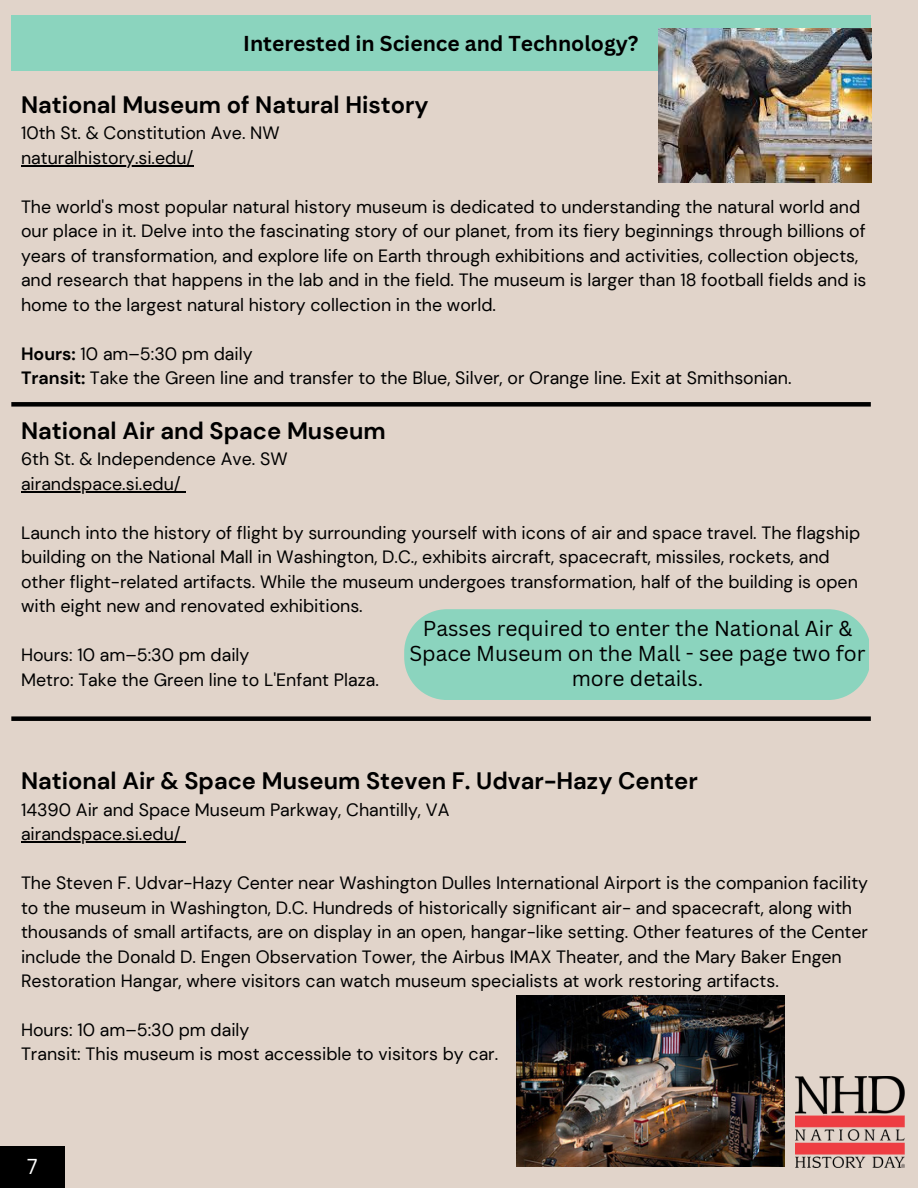
<style>
.page{position:relative;width:918px;height:1188px;background:#e1d4ca}
.page>*{position:absolute;margin:0;border:0;box-sizing:border-box;transform-origin:0 0}
.t1{font:700 23.7px "DM Sans";color:#000}
.t2{font:21px/24.8px "Canva Sans";color:#000;text-align:center}
.t3{font:700 21px "Canva Sans";color:#000}
.t4{font:21px "Canva Sans";color:#fff}
.t5{font:17.85px/24.5px "DM Sans";color:#000}
.s1{font-weight:700}
</style>
<div class="page">
<img style="left:796px;top:1076px;width:109px;height:91px">
<div style="left:11px;top:15px;width:860px;height:56px;background:#8bd4be"></div>
<hr style="left:21px;top:165px;width:173px;height:1px;background:#000">
<hr style="left:21px;top:491px;width:160px;height:1px;background:#000">
<hr style="left:21px;top:841px;width:160px;height:1px;background:#000">
<div style="left:404px;top:609px;width:465px;height:91px;background:#8bd4be"></div>
<div style="left:11px;top:402px;width:860px;height:5px;background:#000"></div>
<div style="left:11px;top:716px;width:860px;height:5px;background:#000"></div>
<div style="left:0;top:1147px;width:65px;height:41px;background:#000"></div>
<img style="left:659px;top:29px;width:212px;height:154px">
<img style="left:516px;top:996px;width:268px;height:171px">
<p class="t3" style="left:243px;top:28px;width:397px">Interested in Science and Technology?</p>
<h1 class="t1" style="left:21px;top:89px;width:409px">National Museum of Natural History</h1>
<p class="t5" style="left:21px;top:121px;width:260px">10th St. &amp; Constitution Ave. NW naturalhistory.si.edu/</p>
<p class="t5" style="left:21px;top:195px;width:847px">The world's most popular natural history museum is dedicated to understanding the natural world and our place in it. Delve into the fascinating story of our planet, from its fiery beginnings through billions of years of transformation, and explore life on Earth through exhibitions and activities, collection objects, and research that happens in the lab and in the field. The museum is larger than 18 football fields and is home to the largest natural history collection in the world.</p>
<p class="t5" style="left:21px;top:341px;width:772px"><span class="s1">Hours:</span> 10 am–5:30 pm daily<br><span class="s1">Transit:</span> Take the Green line and transfer to the Blue, Silver, or Orange line. Exit at Smithsonian.</p>
<h1 class="t1" style="left:21px;top:415px;width:366px">National Air and Space Museum</h1>
<p class="t5" style="left:21px;top:447px;width:268px">6th St. &amp; Independence Ave. SW airandspace.si.edu/</p>
<p class="t5" style="left:21px;top:520px;width:841px">Launch into the history of flight by surrounding yourself with icons of air and space travel. The flagship building on the National Mall in Washington, D.C., exhibits aircraft, spacecraft, missiles, rockets, and other flight-related artifacts. While the museum undergoes transformation, half of the building is open with eight new and renovated exhibitions.</p>
<p class="t5" style="left:21px;top:643px;width:359px">Hours: 10 am–5:30 pm daily<br>Metro: Take the Green line to L'Enfant Plaza.</p>
<p class="t2" style="left:409px;top:616px;width:458px">Passes required to enter the National Air &amp;<br>Space Museum on the Mall - see page two for more details.</p>
<h1 class="t1" style="left:21px;top:766px;width:678px">National Air &amp; Space Museum Steven F. Udvar-Hazy Center</h1>
<p class="t5" style="left:21px;top:797px;width:430px">14390 Air and Space Museum Parkway, Chantilly, VA airandspace.si.edu/</p>
<p class="t5" style="left:21px;top:871px;width:849px">The Steven F. Udvar-Hazy Center near Washington Dulles International Airport is the companion facility to the museum in Washington, D.C. Hundreds of historically significant air- and spacecraft, along with thousands of small artifacts, are on display in an open, hangar-like setting. Other features of the Center include the Donald D. Engen Observation Tower, the Airbus IMAX Theater, and the Mary Baker Engen Restoration Hangar, where visitors can watch museum specialists at work restoring artifacts.</p>
<p class="t5" style="left:21px;top:1018px;width:479px">Hours: 10 am–5:30 pm daily<br>Transit: This museum is most accessible to visitors by car.</p>
<p class="t4" style="left:27px;top:1151px;width:12px">7</p>
</div>
